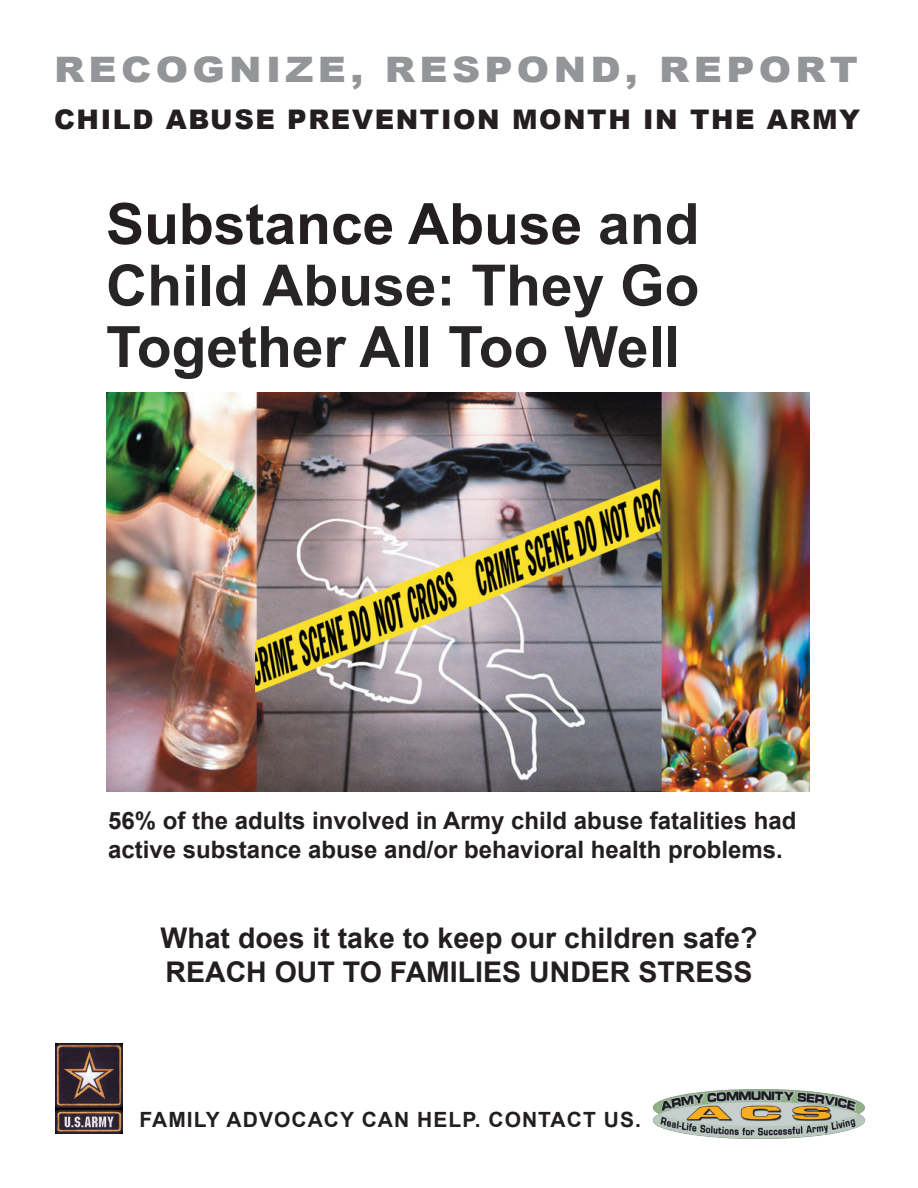
<style>
.page{position:relative;width:918px;height:1188px;background:#fff}
.page>*{position:absolute;margin:0;border:0;box-sizing:border-box;transform-origin:0 0}
.t1{font:700 57px/61.5px "Arial";color:#282526;text-align:justify}
.t2{font:900 35.1px "Arial";letter-spacing:.11em;color:#939598;scale:1.11 1}
.t3{font:700 28.5px/34.2px "Arial";color:#231f20}
.t4{font:900 27px "Arial";letter-spacing:.06em;color:#231f20}
.t5{font:700 24px/28.8px "Arial";color:#231f20}
.t6{font:700 21px "Arial";letter-spacing:.05em;color:#231f20}
.s1{color:#231f20}
</style>
<div class="page">
<img style="left:55px;top:1044px;width:68px;height:89px">
<img style="left:653px;top:1089px;width:212px;height:50px">
<img style="left:106px;top:393px;width:703px;height:399px">
<h2 class="t2" style="left:54px;top:50px;width:726px">RECOGNIZE, RESPOND, REPORT</h2>
<p class="t4" style="left:54px;top:104px;width:808px">CHILD ABUSE PREVENTION MONTH IN THE ARMY</p>
<h1 class="t1" style="left:106px;top:193px;width:595px"><span class="s1">Substance Abuse</span> and Child Abuse: They Go Together All Too Well</h1>
<p class="t5" style="left:108px;top:806px;width:690px">56% of the adults involved in Army child abuse fatalities had active substance abuse and/or behavioral health problems.</p>
<p class="t3" style="left:160px;top:921px;width:599px">What does it take to keep our children safe?<br>REACH OUT TO FAMILIES UNDER STRESS</p>
<p class="t6" style="left:140px;top:1108px;width:503px">FAMILY ADVOCACY CAN HELP. CONTACT US.</p>
</div>
